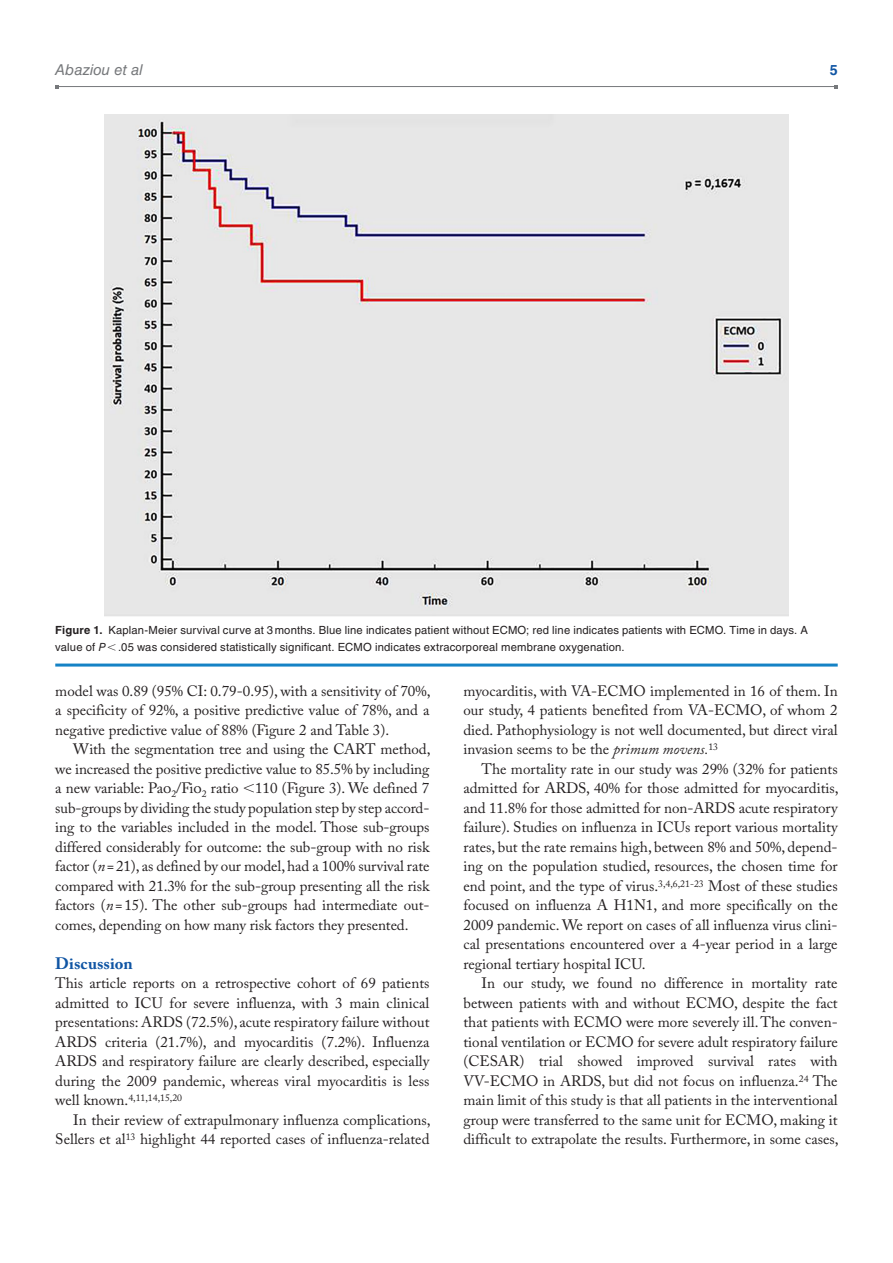
<style>
.page{position:relative;width:893px;height:1263px;background:#fff}
.page>*{position:absolute;margin:0;border:0;box-sizing:border-box;transform-origin:0 0}
.t1{font:700 16.5px "Adobe Caslon Pro";letter-spacing:.005em;color:#1055a4}
.t2{font:15px/19.5px "Adobe Caslon Pro";color:#231f20;text-align:justify}
.t3{font:italic 15px "Helvetica LT Std";color:#76787b}
.t4{font:700 14.25px "Helvetica LT Std";color:#1055a4}
.t5{font:11.25px/16.5px "Helvetica LT Std";letter-spacing:.015em;color:#231f20}
.t6{font:9.75px "Adobe Caslon Pro";color:#231f20}
.s1{font-weight:700}
.s2{font-style:italic}
.s3{font-size:15px}
</style>
<div class="page">
<hr style="left:57px;top:86px;width:779px;height:1px;background:#76787b">
<hr style="left:55px;top:663px;width:783px;height:3px;background:#1582c5">
<div style="left:104px;top:115px;width:684px;height:501px;background:#e7e7e7"></div>
<p class="t3" style="left:55px;top:61px;width:89px">Abaziou et al</p>
<p class="t4" style="left:830px;top:61px;width:9px">5</p>
<p class="t5" style="left:55px;top:622px;width:754px"><span class="s1">Figure 1.</span> Kaplan-Meier survival curve at 3months. Blue line indicates patient without ECMO; red line indicates patients with ECMO. Time in days. A value of <span class="s2">P</span> .05 was considered statistically significant. ECMO indicates extracorporeal membrane oxygenation.</p>
<p class="t2" style="left:55px;top:681px;width:377px">model was 0.89 (95% CI: 0.79-0.95), with a sensitivity of 70%, a specificity of 92%, a positive predictive value of 78%, and a negative predictive value of 88% (Figure 2 and Table 3).</p>
<p class="t2" style="left:55px;top:739px;width:377px;text-indent:18px">With the segmentation tree and using the CART method, we increased the positive predictive value to 85.5% by including a new variable: Pao<sub>2</sub>/Fio<sub>2</sub> ratio 110 (Figure 3). We defined 7 sub-groups by dividing the study population step by step accord&shy;ing to the variables included in the model. Those sub-groups differed considerably for outcome: the sub-group with no risk factor (<span class="s2">n</span>=21), as defined by our model, had a 100% survival rate compared with 21.3% for the sub-group presenting all the risk factors (<span class="s2">n</span>=15). The other sub-groups had intermediate out&shy;comes, depending on how many risk factors they presented.</p>
<p class="t1" style="left:55px;top:953px;width:79px">Discussion</p>
<p class="t2" style="left:55px;top:973px;width:376px">This article reports on a retrospective cohort of 69 patients admitted to ICU for severe influenza, with 3 main clinical presentations: ARDS (72.5%), acute respiratory failure without ARDS criteria (21.7%), and myocarditis (7.2%). Influenza ARDS and respiratory failure are clearly described, especially during the 2009 pandemic, whereas viral myocarditis is less</p>
<p class="t6" style="left:55px;top:1092px;width:128px"><span class="s3">well known.</span>4,11,14,15,20</p>
<p class="t2" style="left:55px;top:1110px;width:377px;text-align:right">In their review of extrapulmonary influenza complications,<br>Sellers et al<sup>13</sup> highlight 44 reported cases of influenza-related</p>
<p class="t2" style="left:463px;top:681px;width:376px">myocarditis, with VA-ECMO implemented in 16 of them. In our study, 4 patients benefited from VA-ECMO, of whom 2 died. Pathophysiology is not well documented, but direct viral invasion seems to be the <span class="s2">primum movens.</span><sup>13</sup></p>
<p class="t2" style="left:463px;top:759px;width:377px;text-indent:18px">The mortality rate in our study was 29% (32% for patients admitted for ARDS, 40% for those admitted for myocarditis, and 11.8% for those admitted for non-ARDS acute respiratory failure). Studies on influenza in ICUs report various mortality rates, but the rate remains high, between 8% and 50%, depend&shy;ing on the population studied, resources, the chosen time for end point, and the type of virus.<sup>3,4,6,21-23</sup> Most of these studies focused on influenza A H1N1, and more specifically on the 2009 pandemic. We report on cases of all influenza virus clini&shy;cal presentations encountered over a 4-year period in a large regional tertiary hospital ICU.</p>
<p class="t2" style="left:463px;top:973px;width:377px;text-indent:18px">In our study, we found no difference in mortality rate between patients with and without ECMO, despite the fact that patients with ECMO were more severely ill. The conven&shy;tional ventilation or ECMO for severe adult respiratory failure (CESAR) trial showed improved survival rates with VV-ECMO in ARDS, but did not focus on influenza.<sup>24</sup> The main limit of this study is that all patients in the interventional group were transferred to the same unit for ECMO, making it difficult to extrapolate the results. Furthermore, in some cases,</p>
</div>
